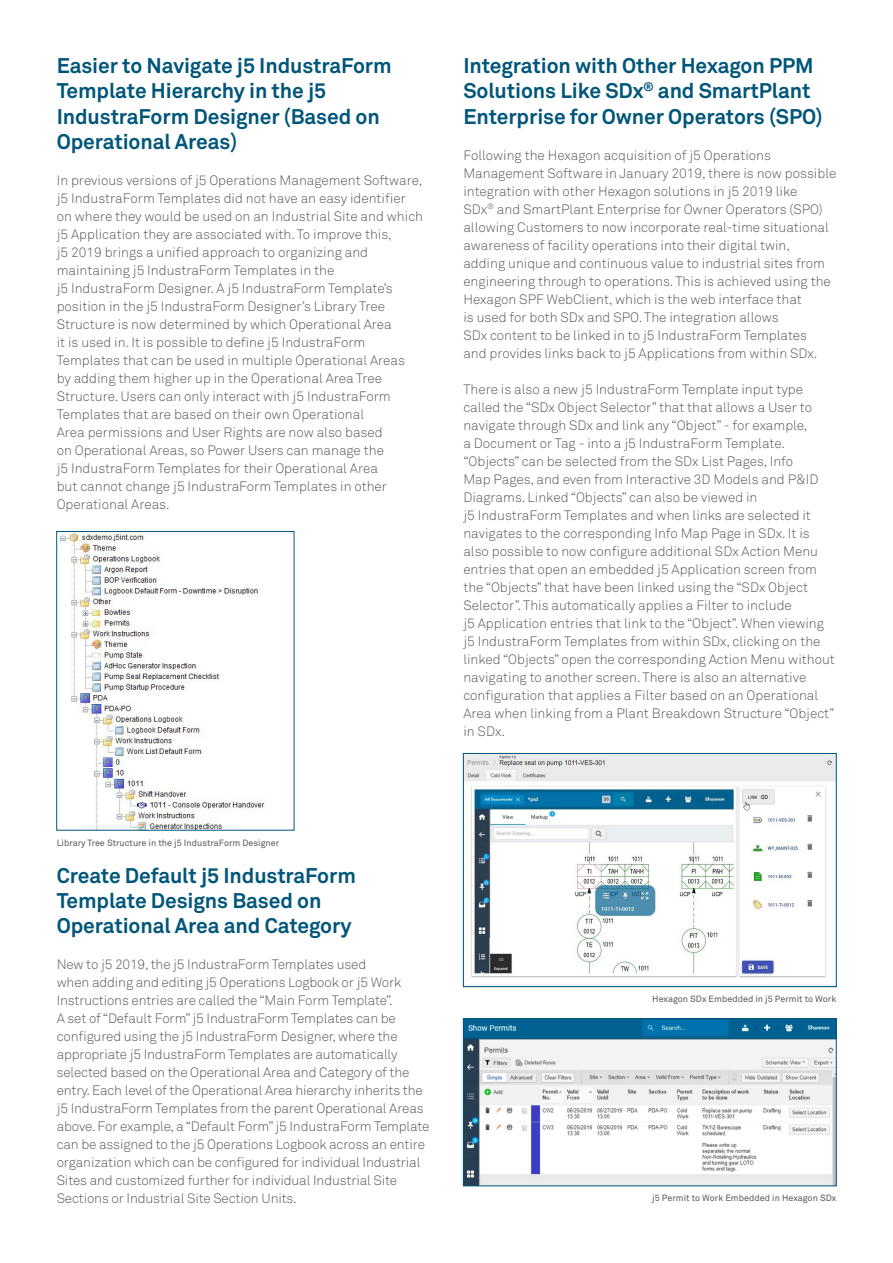
<style>
.page{position:relative;width:893px;height:1263px;background:#fff}
.page>*{position:absolute;margin:0;border:0;box-sizing:border-box;transform-origin:0 0}
.t1{font:700 21px/25.2px "Akkurat Pro";letter-spacing:-.005em;color:#00567a}
.t2{font:13.5px/18px "Akkurat Light Pro";color:#58595b}
.t3{font:9px "Akkurat Pro";color:#58595b}
</style>
<div class="page">
<img style="left:60px;top:533px;width:206px;height:295px">
<div style="left:56px;top:531px;width:238px;height:299px;border:1px solid #00567a"></div>
<img style="left:465px;top:755px;width:370px;height:223px">
<div style="left:463px;top:753px;width:374px;height:234px;border:1px solid #00567a"></div>
<img style="left:465px;top:1020px;width:370px;height:164px">
<div style="left:463px;top:1018px;width:374px;height:168px;border:1px solid #00567a"></div>
<h1 class="t1" style="left:57px;top:53px;width:337px">Easier to Navigate j5 IndustraForm<br>Template Hierarchy in the j5<br>IndustraForm Designer (Based on<br>Operational Areas)</h1>
<p class="t2" style="left:57px;top:171px;width:368px">In previous versions of j5 Operations Management Software, j5 IndustraForm Templates did not have an easy identifier on where they would be used on an Industrial Site and which j5 Application they are associated with. To improve this,<br>j5 2019 brings a unified approach to organizing and maintaining j5 IndustraForm Templates in the<br>j5 IndustraForm Designer. A j5 IndustraForm Template’s position in the j5 IndustraForm Designer’s Library Tree Structure is now determined by which Operational Area<br>it is used in. It is possible to define j5 IndustraForm Templates that can be used in multiple Operational Areas<br>by adding them higher up in the Operational Area Tree Structure. Users can only interact with j5 IndustraForm Templates that are based on their own Operational<br>Area permissions and User Rights are now also based<br>on Operational Areas, so Power Users can manage the<br>j5 IndustraForm Templates for their Operational Area<br>but cannot change j5 IndustraForm Templates in other Operational Areas.</p>
<h1 class="t1" style="left:463px;top:53px;width:361px">Integration with Other Hexagon PPM<br>Solutions Like SDx<sup>®</sup> and SmartPlant<br>Enterprise for Owner Operators (SPO)</h1>
<p class="t2" style="left:463px;top:146px;width:374px">Following the Hexagon acquisition of j5 Operations Management Software in January 2019, there is now possible integration with other Hexagon solutions in j5 2019 like<br>SDx<sup>®</sup> and SmartPlant Enterprise for Owner Operators (SPO) allowing Customers to now incorporate real-time situational awareness of facility operations into their digital twin,<br>adding unique and continuous value to industrial sites from engineering through to operations. This is achieved using the Hexagon SPF WebClient, which is the web interface that<br>is used for both SDx and SPO. The integration allows<br>SDx content to be linked in to j5 IndustraForm Templates<br>and provides links back to j5 Applications from within SDx.</p>
<p class="t2" style="left:463px;top:380px;width:373px">There is also a new j5 IndustraForm Template input type called the “SDx Object Selector” that that allows a User to navigate through SDx and link any “Object” - for example,<br>a Document or Tag - into a j5 IndustraForm Template. “Objects” can be selected from the SDx List Pages, Info<br>Map Pages, and even from Interactive 3D Models and P&amp;ID Diagrams. Linked “Objects” can also be viewed in<br>j5 IndustraForm Templates and when links are selected it navigates to the corresponding Info Map Page in SDx. It is also possible to now configure additional SDx Action Menu entries that open an embedded j5 Application screen from the “Objects” that have been linked using the “SDx Object Selector”. This automatically applies a Filter to include<br>j5 Application entries that link to the “Object”. When viewing j5 IndustraForm Templates from within SDx, clicking on the linked “Objects” open the corresponding Action Menu without navigating to another screen. There is also an alternative configuration that applies a Filter based on an Operational Area when linking from a Plant Breakdown Structure “Object” in SDx.</p>
<p class="t3" style="left:57px;top:837px;width:224px">Library Tree Structure in the j5 IndustraForm Designer</p>
<h1 class="t1" style="left:57px;top:863px;width:301px">Create Default j5 IndustraForm<br>Template Designs Based on<br>Operational Area and Category</h1>
<p class="t2" style="left:57px;top:955px;width:374px">New to j5 2019, the j5 IndustraForm Templates used<br>when adding and editing j5 Operations Logbook or j5 Work Instructions entries are called the “Main Form Template”.<br>A set of “Default Form” j5 IndustraForm Templates can be configured using the j5 IndustraForm Designer, where the appropriate j5 IndustraForm Templates are automatically selected based on the Operational Area and Category of the entry. Each level of the Operational Area hierarchy inherits the j5 IndustraForm Templates from the parent Operational Areas above. For example, a “Default Form” j5 IndustraForm Template can be assigned to the j5 Operations Logbook across an entire organization which can be configured for individual Industrial Sites and customized further for individual Industrial Site Sections or Industrial Site Section Units.</p>
<p class="t3" style="left:652px;top:994px;width:186px">Hexagon SDx Embedded in j5 Permit to Work</p>
<p class="t3" style="left:652px;top:1193px;width:186px">j5 Permit to Work Embedded in Hexagon SDx</p>
</div>
